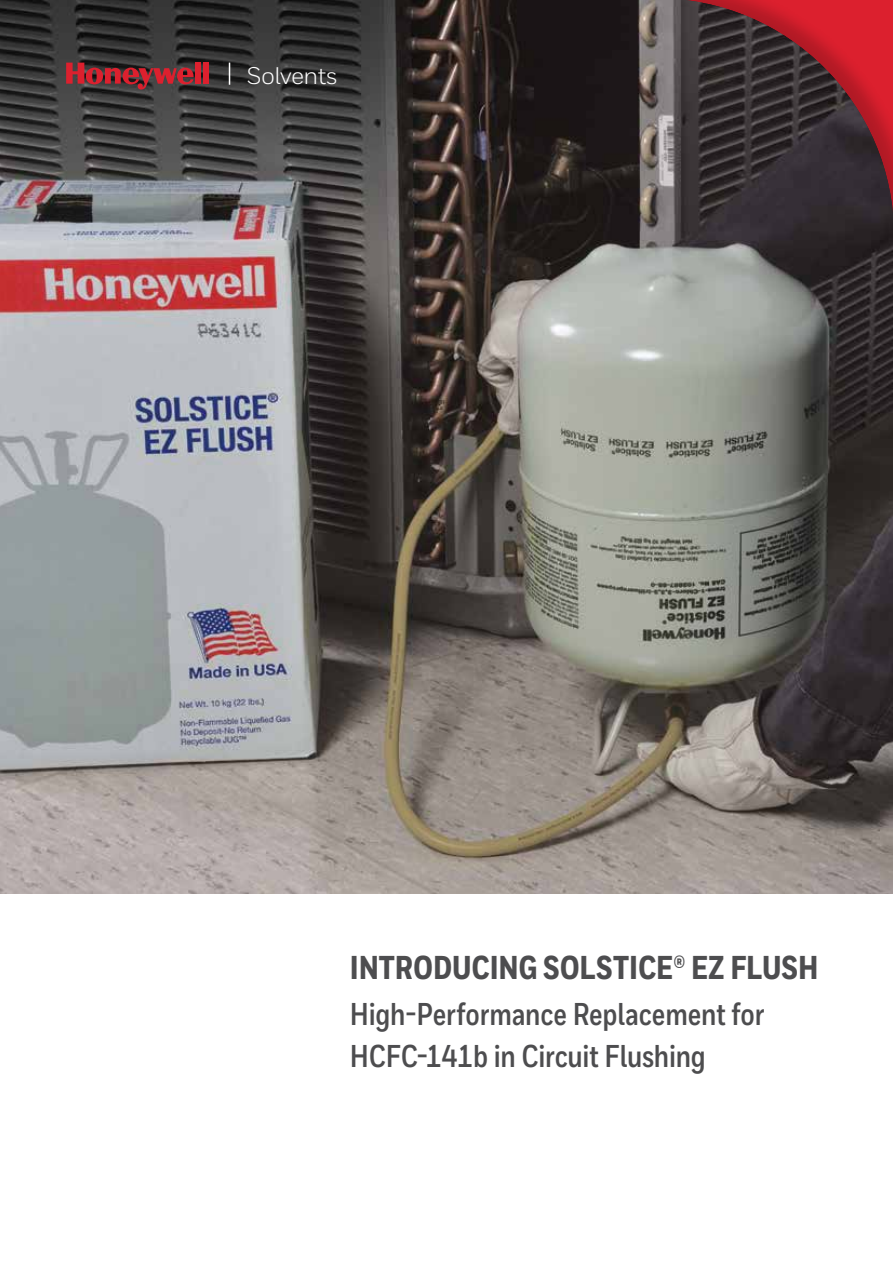
<style>
.page{position:relative;width:893px;height:1263px;background:#fff}
.page>*{position:absolute;margin:0;border:0;box-sizing:border-box;transform-origin:0 0}
.t1{font:800 33px "Honeywell Cond";color:#4d4d4f}
.t2{font:700 31.5px/42px "Honeywell Cond";letter-spacing:-.005em;color:#4d4d4f}
.t3{font:24px "Honeywell Sans";letter-spacing:-.025em;color:#fff}
</style>
<div class="page">
<img style="left:0;top:0;width:893px;height:893px">
<svg style="left:66px;top:63px;width:126px;height:27px;background:#792e34"></svg>
<div style="left:192px;top:0;width:701px;height:700px;background:#000;opacity:.2"></div>
<svg style="left:229px;top:63px;width:1px;height:22px"></svg>
<p class="t3" style="left:247px;top:62px;width:93px">Solvents</p>
<p class="t1" style="left:350px;top:947px;width:470px">INTRODUCING SOLSTICE® EZ FLUSH</p>
<p class="t2" style="left:350px;top:993px;width:416px">High-Performance Replacement for<br>HCFC-141b in Circuit Flushing</p>
</div>
